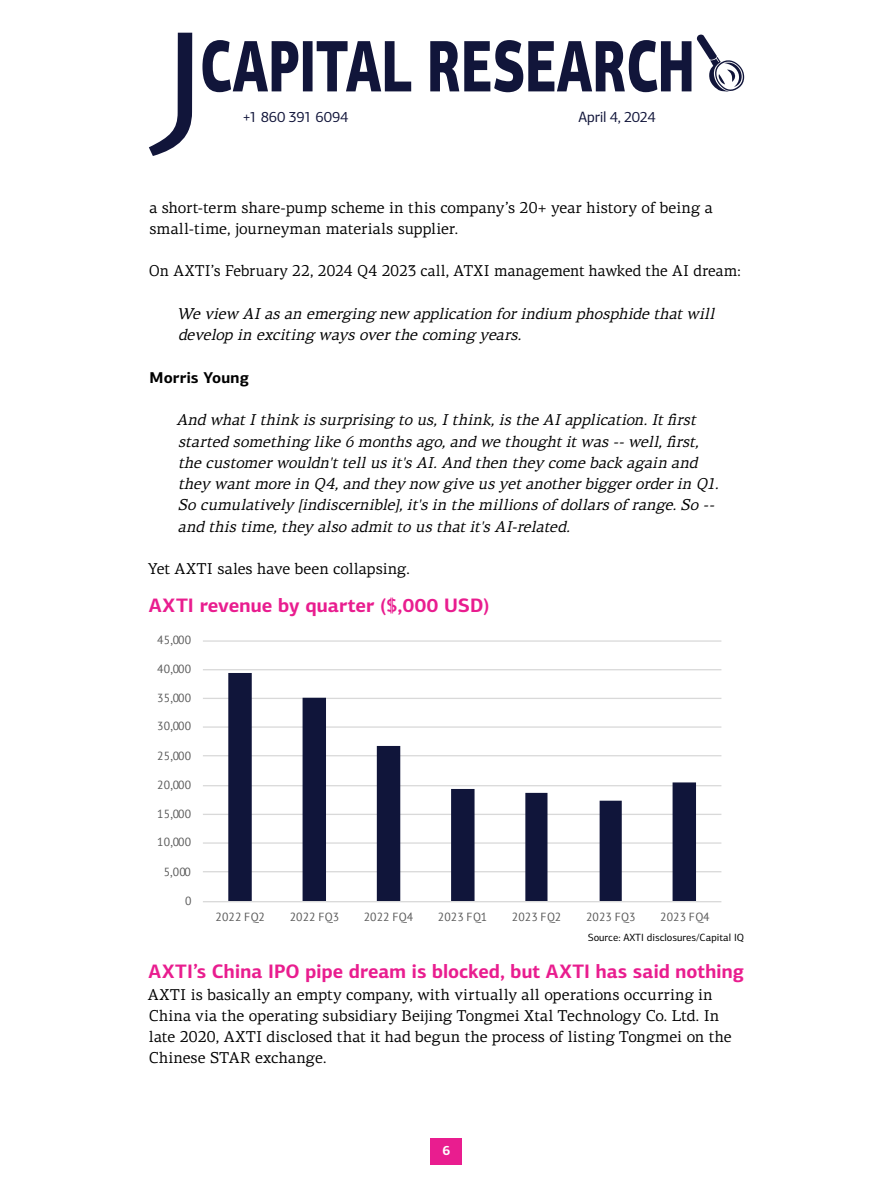
<style>
.page{position:relative;width:893px;height:1191px;background:#fff}
.page>*{position:absolute;margin:0;border:0;box-sizing:border-box;transform-origin:0 0}
.t1{font:700 19.5px "PF Centro Sans Pro";letter-spacing:.005em;color:#e91d8f}
.t2{font:italic 15.75px/21.3px "PF Centro Serif Pro";color:#000}
.t3{font:15.75px/21.3px "PF Centro Serif Pro";letter-spacing:.005em;color:#000}
.t4{font:700 15.75px "PF Centro Sans Pro";letter-spacing:.01em;color:#000}
.t5{font:15px "PF Centro Sans Pro";letter-spacing:-.02em;color:#11153a}
.t6{font:700 13.5px "PF Centro Sans Pro";color:#fff}
.t7{font:11.7px "PT Sans";letter-spacing:.01em;color:#595959}
.t8{font:10.5px "PF Centro Sans Pro";color:#000}
</style>
<div class="page">
<div style="left:431px;top:1138px;width:31px;height:26px;background:#e91d8f"></div>
<svg style="left:697px;top:35px;width:47px;height:57px"></svg>
<svg style="left:202px;top:40px;width:489px;height:52px"></svg>
<svg style="left:149px;top:33px;width:43px;height:123px"></svg>
<hr style="left:203px;top:871px;width:518px;height:1px;background:#d9d9d9">
<hr style="left:203px;top:842px;width:518px;height:1px;background:#d9d9d9">
<hr style="left:203px;top:813px;width:518px;height:2px;background:#d9d9d9">
<hr style="left:203px;top:785px;width:518px;height:1px;background:#d9d9d9">
<hr style="left:203px;top:755px;width:518px;height:1px;background:#d9d9d9">
<hr style="left:203px;top:726px;width:518px;height:1px;background:#d9d9d9">
<hr style="left:203px;top:697px;width:518px;height:2px;background:#d9d9d9">
<hr style="left:203px;top:669px;width:518px;height:1px;background:#d9d9d9">
<hr style="left:203px;top:640px;width:518px;height:1px;background:#d9d9d9">
<svg style="left:228px;top:673px;width:468px;height:228px"></svg>
<hr style="left:203px;top:901px;width:518px;height:1px;background:#d9d9d9">
<p class="t5" style="left:243px;top:108px;width:107px">+1 860 391 6094</p>
<p class="t5" style="left:579px;top:108px;width:79px">April 4, 2024</p>
<p class="t3" style="left:149px;top:197px;width:565px">a short-term share-pump scheme in this company’s 20+ year history of being a small-time, journeyman materials supplier.</p>
<p class="t3" style="left:149px;top:260px;width:593px">On AXTI’s February 22, 2024 Q4 2023 call, ATXI management hawked the AI dream:</p>
<p class="t2" style="left:177px;top:303px;width:543px">We view AIasan emerging new application forindium phosphide thatwill develop in exciting waysoverthe coming years.</p>
<p class="t4" style="left:149px;top:367px;width:101px">Morris Young</p>
<p class="t2" style="left:176px;top:409px;width:547px">And whatIthink issurprising to us,Ithink,isthe AIapplication.Itfirst started something like 6 monthsago,and we thoughtitwas--well,first, the customerwouldn'ttellusit'sAI.And then they come back again and they wantmore in Q4,and they now give usyetanotherbiggerorderin Q1.<br>So cumulatively [indiscernible],it'sin the millionsofdollarsofrange.So -- and thistime,they also admitto usthatit'sAI-related.</p>
<p class="t3" style="left:148px;top:558px;width:263px">Yet AXTI sales have been collapsing.</p>
<p class="t1" style="left:149px;top:593px;width:342px">AXTI revenue by quarter ($,000 USD)</p>
<p class="t7" style="left:157px;top:632px;width:35px">45,000</p>
<p class="t7" style="left:157px;top:661px;width:35px">40,000</p>
<p class="t7" style="left:157px;top:690px;width:35px">35,000</p>
<p class="t7" style="left:157px;top:718px;width:35px">30,000</p>
<p class="t7" style="left:157px;top:748px;width:35px">25,000</p>
<p class="t7" style="left:157px;top:777px;width:35px">20,000</p>
<p class="t7" style="left:157px;top:806px;width:35px">15,000</p>
<p class="t7" style="left:157px;top:834px;width:35px">10,000</p>
<p class="t7" style="left:164px;top:864px;width:29px">5,000</p>
<p class="t7" style="left:185px;top:893px;width:8px">0</p>
<p class="t7" style="left:216px;top:909px;width:51px">2022 FQ2</p>
<p class="t7" style="left:290px;top:909px;width:51px">2022 FQ3</p>
<p class="t7" style="left:364px;top:909px;width:51px">2022 FQ4</p>
<p class="t7" style="left:438px;top:909px;width:51px">2023 FQ1</p>
<p class="t7" style="left:512px;top:909px;width:51px">2023 FQ2</p>
<p class="t7" style="left:586px;top:909px;width:51px">2023 FQ3</p>
<p class="t7" style="left:660px;top:909px;width:51px">2023 FQ4</p>
<p class="t8" style="left:588px;top:931px;width:158px">Source: AXTI disclosures/Capital IQ</p>
<p class="t1" style="left:149px;top:959px;width:597px">AXTI’s China IPO pipe dream is blocked, but AXTI has said nothing</p>
<p class="t3" style="left:148px;top:983px;width:585px">AXTI is basically an empty company, with virtually all operations occurring in China via the operating subsidiary Beijing Tongmei Xtal Technology Co. Ltd. In late 2020, AXTI disclosed that it had begun the process of listing Tongmei on the Chinese STAR exchange.</p>
<p class="t6" style="left:442px;top:1141px;width:9px">6</p>
</div>
